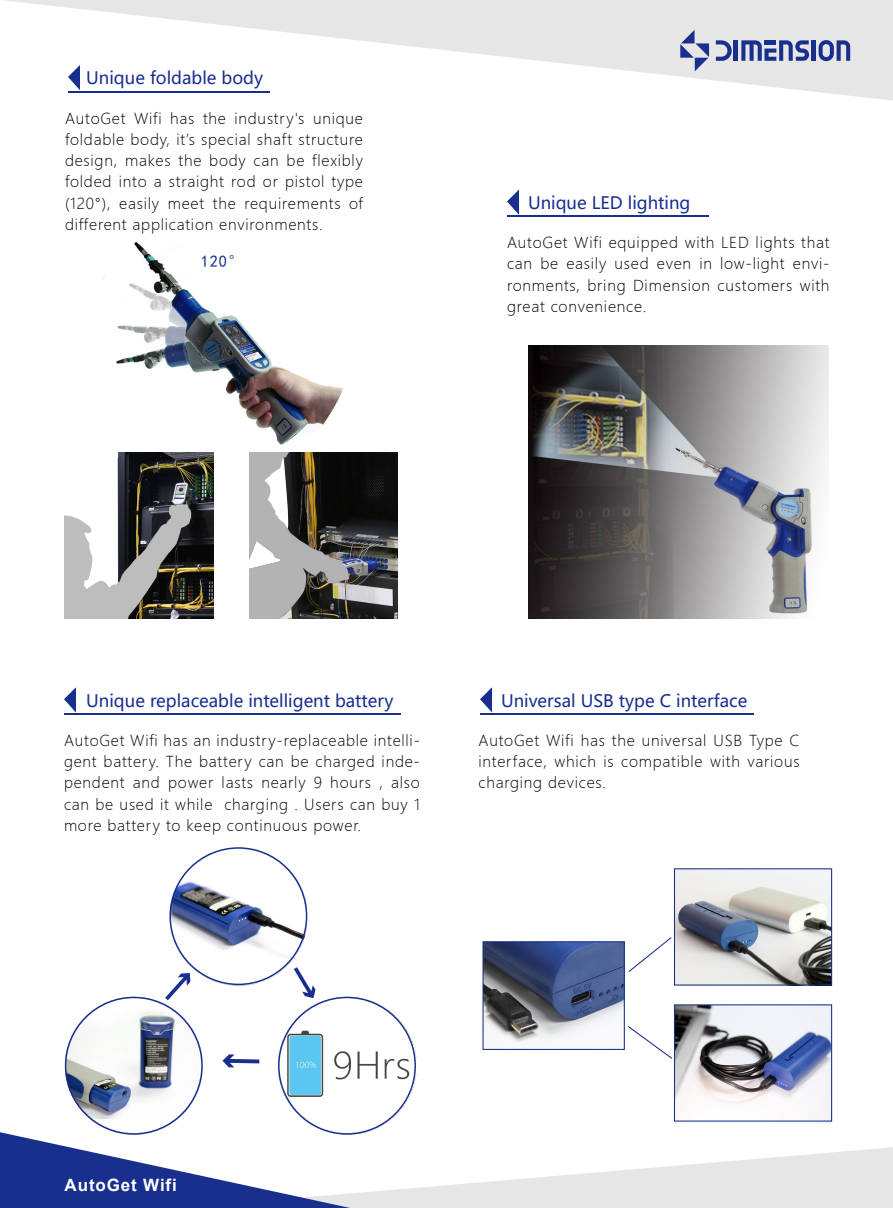
<style>
.page{position:relative;width:893px;height:1208px;background:#fff}
.page>*{position:absolute;margin:0;border:0;box-sizing:border-box;transform-origin:0 0}
.t1{font:16.95px "Microsoft Ya Hei";color:#182f8e}
.t2{font:700 16.95px "Arial";letter-spacing:.05em;color:#fff}
.t3{font:16.35px "Sim Hei";color:#182f8e}
.t4{font:300 14.85px/21.3px "Microsoft Ya Hei";letter-spacing:.05em;color:#000;text-align:justify}
</style>
<div class="page">
<img style="left:529px;top:345px;width:300px;height:273px">
<hr style="left:507px;top:215px;width:202px;height:2px;background:#182f8e">
<svg style="left:507px;top:189px;width:12px;height:26px"></svg>
<svg style="left:4px;top:0;width:889px;height:101px"></svg>
<svg style="left:716px;top:40px;width:16px;height:21px"></svg>
<hr style="left:734px;top:40px;width:4px;height:21px;background:#182f8e">
<svg style="left:741px;top:40px;width:68px;height:21px"></svg>
<hr style="left:812px;top:40px;width:4px;height:21px;background:#182f8e">
<svg style="left:819px;top:40px;width:31px;height:21px"></svg>
<svg style="left:680px;top:30px;width:29px;height:41px"></svg>
<hr style="left:68px;top:91px;width:202px;height:1px;background:#182f8e">
<svg style="left:68px;top:65px;width:12px;height:25px"></svg>
<img style="left:104px;top:242px;width:239px;height:216px">
<hr style="left:64px;top:713px;width:337px;height:1px;background:#182f8e">
<svg style="left:64px;top:687px;width:12px;height:25px"></svg>
<svg style="left:302px;top:984px;width:13px;height:12px"></svg>
<svg style="left:222px;top:1054px;width:37px;height:13px"></svg>
<svg style="left:167px;top:985px;width:21px;height:11px"></svg>
<img style="left:171px;top:847px;width:136px;height:138px">
<img style="left:65px;top:996px;width:138px;height:136px">
<img style="left:278px;top:996px;width:138px;height:138px">
<hr style="left:480px;top:713px;width:274px;height:1px;background:#182f8e">
<svg style="left:480px;top:687px;width:12px;height:25px"></svg>
<svg style="left:628px;top:937px;width:44px;height:35px"></svg>
<svg style="left:628px;top:1026px;width:44px;height:33px"></svg>
<img style="left:484px;top:943px;width:139px;height:100px">
<div style="left:482px;top:941px;width:143px;height:109px;border:1px solid #182f8e"></div>
<img style="left:676px;top:870px;width:154px;height:113px">
<div style="left:674px;top:868px;width:158px;height:117px;border:1px solid #182f8e"></div>
<img style="left:675px;top:1006px;width:156px;height:117px">
<div style="left:674px;top:1004px;width:158px;height:117px;border:1px solid #182f8e"></div>
<svg style="left:354px;top:1147px;width:539px;height:61px;fill:#e6e6e6"></svg>
<svg style="left:0;top:1132px;width:354px;height:76px"></svg>
<img style="left:64px;top:452px;width:149px;height:166px">
<img style="left:249px;top:452px;width:149px;height:166px">
<p class="t1" style="left:86px;top:67px;width:178px">Unique foldable body</p>
<p class="t4" style="left:65px;top:107px;width:300px">AutoGet Wifi has the industry's unique foldable body, it’s special shaft structure design, makes the body can be flexibly folded into a straight rod or pistol type (120°), easily meet the requirements of different application environments.</p>
<p class="t3" style="left:201px;top:253px;width:45px">120°</p>
<p class="t1" style="left:528px;top:191px;width:164px">Unique LED lighting</p>
<p class="t4" style="left:507px;top:232px;width:324px">AutoGet Wifi equipped with LED lights that can be easily used even in low-light envi&shy;ronments, bring Dimension customers with great convenience.</p>
<p class="t1" style="left:501px;top:689px;width:248px">Universal USB type C interface</p>
<p class="t1" style="left:86px;top:689px;width:309px">Unique replaceable intelligent battery</p>
<p class="t4" style="left:64px;top:729px;width:358px">AutoGet Wifi has an industry-replaceable intelli&shy;gent battery. The battery can be charged inde&shy;pendent and power lasts nearly 9 hours , also can be used it while charging . Users can buy 1 more battery to keep continuous power.</p>
<p class="t4" style="left:478px;top:729px;width:323px">AutoGet Wifi has the universal USB Type C interface, which is compatible with various charging devices.</p>
<p class="t2" style="left:65px;top:1172px;width:114px">AutoGet Wifi</p>
</div>
